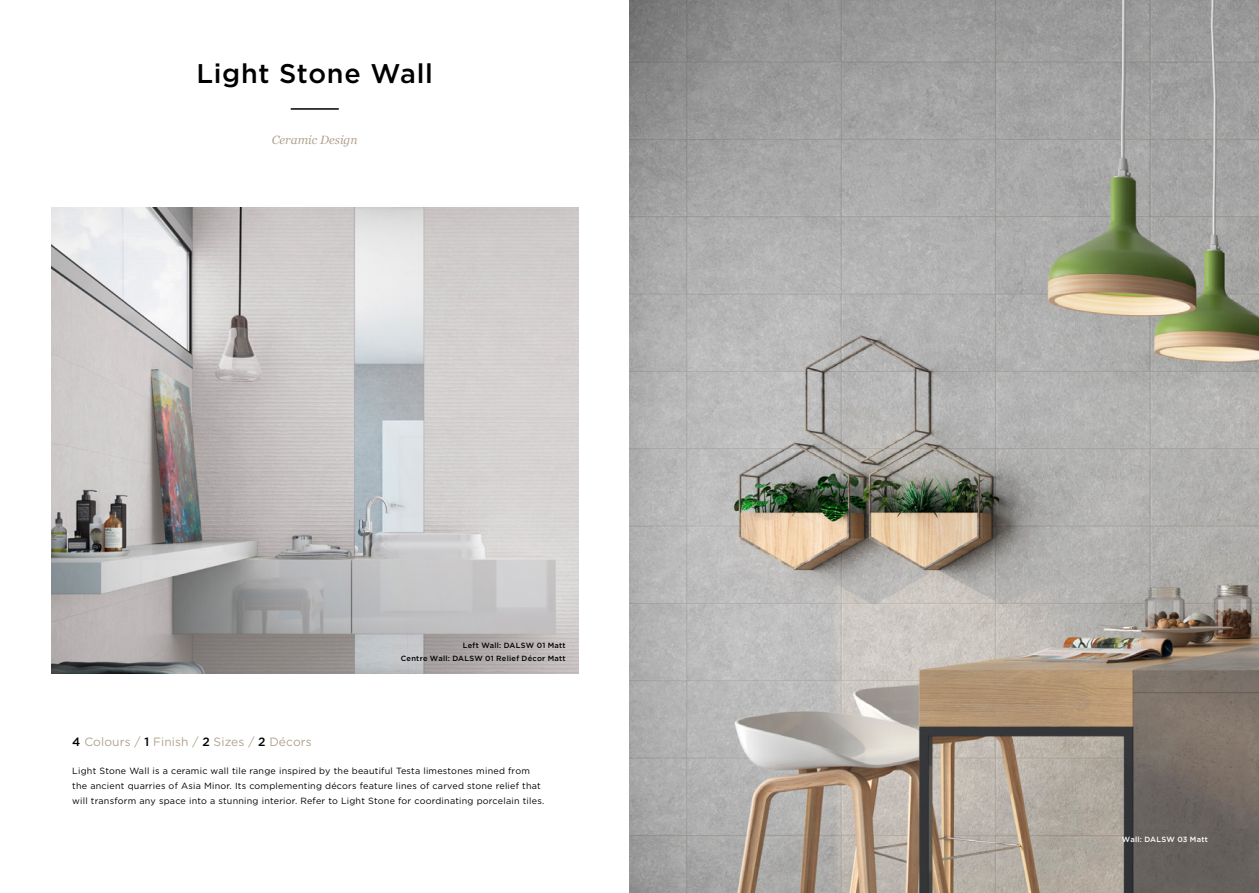
<style>
.page{position:relative;width:1259px;height:893px;background:#fff}
.page>*{position:absolute;margin:0;border:0;box-sizing:border-box;transform-origin:0 0}
.t1{font:500 27px "Gotham";letter-spacing:.02em;color:#000}
.t2{font:12px "Gotham";letter-spacing:.01em;color:#b2a391}
.hero_PF_serif_title{font:italic 12px "Georgia";color:#b2a391}
.hero_PF_serif_title-2{font:9px/15px "Gotham";letter-spacing:.025em;color:#000}
.t3{font:500 7.5px "Gotham";letter-spacing:.035em;color:#000}
.t4{font:500 7.5px "Gotham";letter-spacing:.03em;color:#fff}
.s1{font-weight:500;color:#000}
</style>
<div class="page">
<hr style="left:291px;top:108px;width:48px;height:2px;background:#000">
<img style="left:629px;top:0;width:630px;height:893px">
<img style="left:51px;top:207px;width:527px;height:467px">
<p class="t1" style="left:196px;top:55px;width:238px">Light Stone Wall</p>
<p class="hero_PF_serif_title" style="left:272px;top:132px;width:87px">Ceramic Design</p>
<p class="t3" style="left:463px;top:640px;width:104px">Left Wall: DALSW 01 Matt</p>
<p class="t3" style="left:401px;top:654px;width:166px">Centre Wall: DALSW 01 Relief Décor Matt</p>
<p class="t2" style="left:72px;top:734px;width:241px"><span class="s1">4</span> Colours / <span class="s1">1</span> Finish / <span class="s1">2</span> Sizes / <span class="s1">2</span> Décors</p>
<p class="hero_PF_serif_title-2" style="left:72px;top:763px;width:473px">Light Stone Wall is a ceramic wall tile range inspired by the beautiful Testa limestones mined from the ancient quarries of Asia Minor. Its complementing décors feature lines of carved stone relief that will transform any space into a stunning interior. Refer to Light Stone for coordinating porcelain tiles.</p>
<p class="t4" style="left:1122px;top:834px;width:87px">Wall: DALSW 03 Matt</p>
</div>
